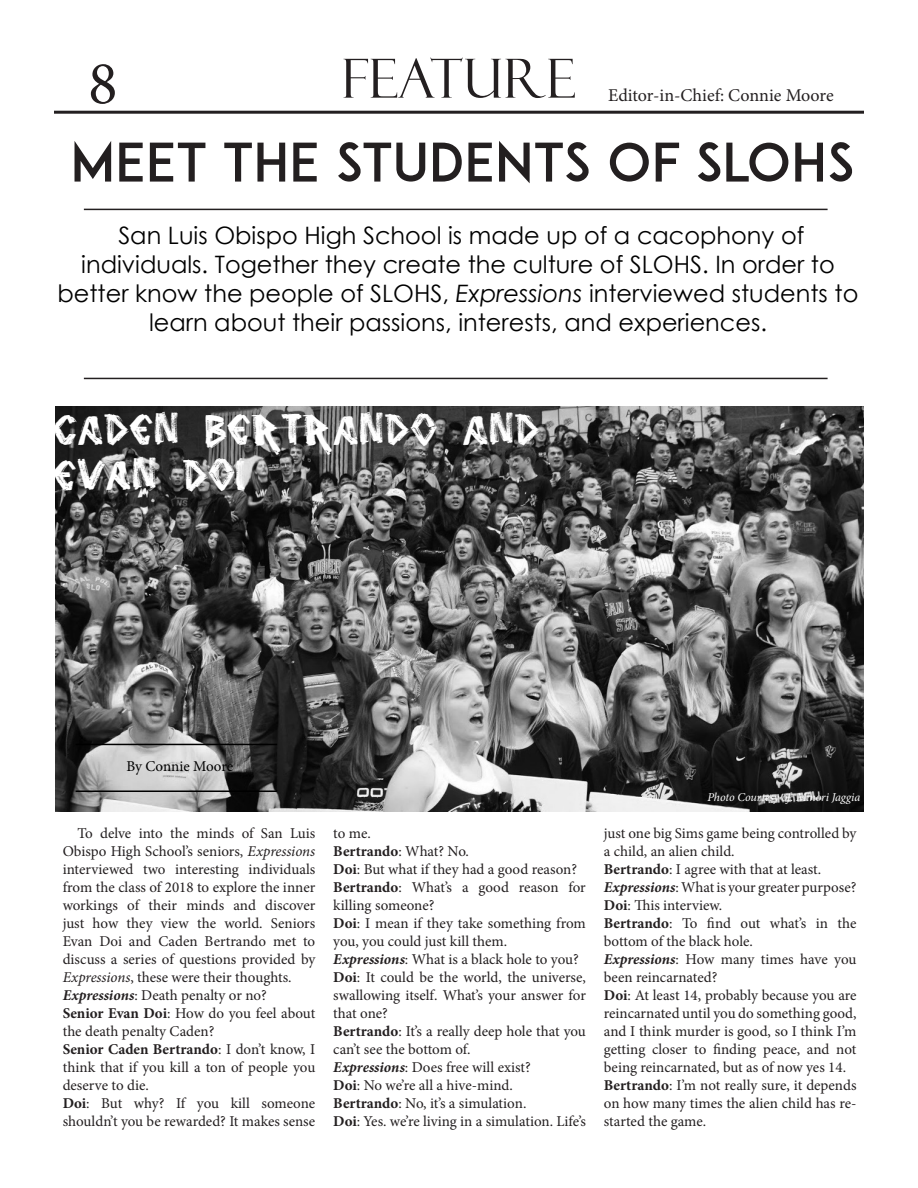
<style>
.page{position:relative;width:918px;height:1188px;background:#fff}
.page>*{position:absolute;margin:0;border:0;box-sizing:border-box;transform-origin:0 0}
.t1{font:61.5px "Minion Pro";color:#231f20}
.t2{font:54px "Felix Titling";color:#231f20}
.t3{font:52.5px "ADAM.CGPRO";color:#231f20}
.t4{font:37.5px/45px "vtksanimal 2";color:#fff}
.t5{font:24px/28.8px "Century Gothic";color:#000;text-align:center}
.t6{font:18px "Minion Pro";color:#231f20}
.t7{font:15px/18px "Minion Pro";letter-spacing:-.005em;color:#231f20}
.t8{font:700 15px "Minion Pro";letter-spacing:.005em;color:#231f20}
.t9{font:15px "Minion Pro";letter-spacing:-.005em;color:#000}
.t10{font:italic 12px "Minion Pro";letter-spacing:-.01em;color:#fff}
.s1{font-style:italic}
.s2{font-weight:700;font-style:italic}
.s3{font-weight:700}
.s4{font-weight:400}
</style>
<div class="page">
<img style="left:55px;top:407px;width:809px;height:405px">
<hr style="left:54px;top:111px;width:810px;height:3px;background:#231f20">
<hr style="left:76px;top:790px;width:201px;height:2px;background:#000">
<hr style="left:76px;top:744px;width:201px;height:1px;background:#000">
<hr style="left:84px;top:209px;width:744px;height:1px;background:#231f20">
<hr style="left:84px;top:378px;width:744px;height:1px;background:#231f20">
<p class="t1" style="left:88px;top:42px;width:31px">8</p>
<p class="t2" style="left:342px;top:48px;width:235px">FEATURE</p>
<p class="t6" style="left:608px;top:84px;width:227px">Editor-in-Chief: Connie Moore</p>
<p class="t3" style="left:70px;top:130px;width:786px">MEET THE STUDENTS OF SLOHS</p>
<p class="t5" style="left:58px;top:221px;width:802px">San Luis Obispo High School is made up of a cacophony of individuals. Together they create the culture of SLOHS. In order to better know the people of SLOHS, <span class="s1">Expressions</span> interviewed students to learn about their passions, interests, and experiences.</p>
<p class="t4" style="left:52px;top:406px;width:489px">CADEN BERTRANDO AND<br>EVAN DOI</p>
<p class="t9" style="left:126px;top:756px;width:108px">By Connie Moore</p>
<p class="t7" style="left:63px;top:824px;width:254px;text-align:justify;text-indent:15px">To delve into the minds of San Luis Obispo High School’s seniors, <span class="s1">Expressions </span>interviewed two interesting individuals from the class of 2018 to explore the inner workings of their minds and discover just how they view the world. Seniors Evan Doi and Caden Bertrando met to discuss a series of questions provided by <span class="s1">Expressions</span>, these were their thoughts.</p>
<p class="t7" style="left:63px;top:986px;width:206px"><span class="s2">Expressions</span>: Death penalty or no?</p>
<p class="t7" style="left:63px;top:1004px;width:254px"><span class="s3">Senior Evan Doi</span>: How do you feel about the death penalty Caden?</p>
<p class="t7" style="left:63px;top:1040px;width:254px;text-align:justify"><span class="s3">Senior Caden Bertrando</span>: I don’t know, I think that if you kill a ton of people you deserve to die.</p>
<p class="t7" style="left:63px;top:1094px;width:254px"><span class="s3">Doi</span>: But why? If you kill someone shouldn’t you be rewarded? It makes sense</p>
<p class="t7" style="left:333px;top:824px;width:39px">to me.</p>
<p class="t8" style="left:333px;top:841px;width:137px">Bertrando<span class="s4">: What? No.</span></p>
<p class="t7" style="left:333px;top:860px;width:245px"><span class="s3">Doi</span>: But what if they had a good reason?</p>
<p class="t7" style="left:333px;top:878px;width:254px"><span class="s3">Bertrando</span>: What’s a good reason for killing someone?</p>
<p class="t7" style="left:333px;top:914px;width:254px"><span class="s3">Doi</span>: I mean if they take something from you, you could just kill them.</p>
<p class="t7" style="left:333px;top:950px;width:247px"><span class="s2">Expressions</span>: What is a black hole to you?</p>
<p class="t7" style="left:333px;top:968px;width:254px;text-align:justify"><span class="s3">Doi</span>: It could be the world, the universe, swallowing itself. What’s your answer for that one?</p>
<p class="t7" style="left:333px;top:1022px;width:254px"><span class="s3">Bertrando</span>: It’s a really deep hole that you can’t see the bottom of.</p>
<p class="t7" style="left:333px;top:1058px;width:199px"><span class="s2">Expressions</span>: Does free will exist?</p>
<p class="t7" style="left:333px;top:1076px;width:181px"><span class="s3">Doi</span>: No we’re all a hive-mind.</p>
<p class="t7" style="left:333px;top:1094px;width:195px"><span class="s3">Bertrando</span>: No, it’s a simulation.</p>
<p class="t7" style="left:333px;top:1112px;width:254px"><span class="s3">Doi</span>: Yes. we’re living in a simulation. Life’s</p>
<p class="t10" style="left:707px;top:789px;width:155px">Photo Courtesy of: Minori Jaggia</p>
<p class="t7" style="left:604px;top:824px;width:254px">just one big Sims game being controlled by a child, an alien child.</p>
<p class="t7" style="left:604px;top:860px;width:219px"><span class="s3">Bertrando</span>: I agree with that at least.</p>
<p class="t7" style="left:604px;top:878px;width:254px"><span class="s2">Expressions</span>: What is your greater purpose?</p>
<p class="t7" style="left:604px;top:896px;width:120px"><span class="s3">Doi</span>: This interview.</p>
<p class="t7" style="left:604px;top:914px;width:254px"><span class="s3">Bertrando</span>: To find out what’s in the bottom of the black hole.</p>
<p class="t7" style="left:604px;top:950px;width:254px"><span class="s2">Expressions</span>: How many times have you been reincarnated?</p>
<p class="t7" style="left:604px;top:986px;width:254px;text-align:justify"><span class="s3">Doi</span>: At least 14, probably because you are reincarnated until you do something good, and I think murder is good, so I think I’m getting closer to finding peace, and not being reincarnated, but as of now yes 14.</p>
<p class="t7" style="left:604px;top:1076px;width:254px;text-align:justify"><span class="s3">Bertrando</span>: I’m not really sure, it depends on how many times the alien child has re&shy;started the game.</p>
</div>
